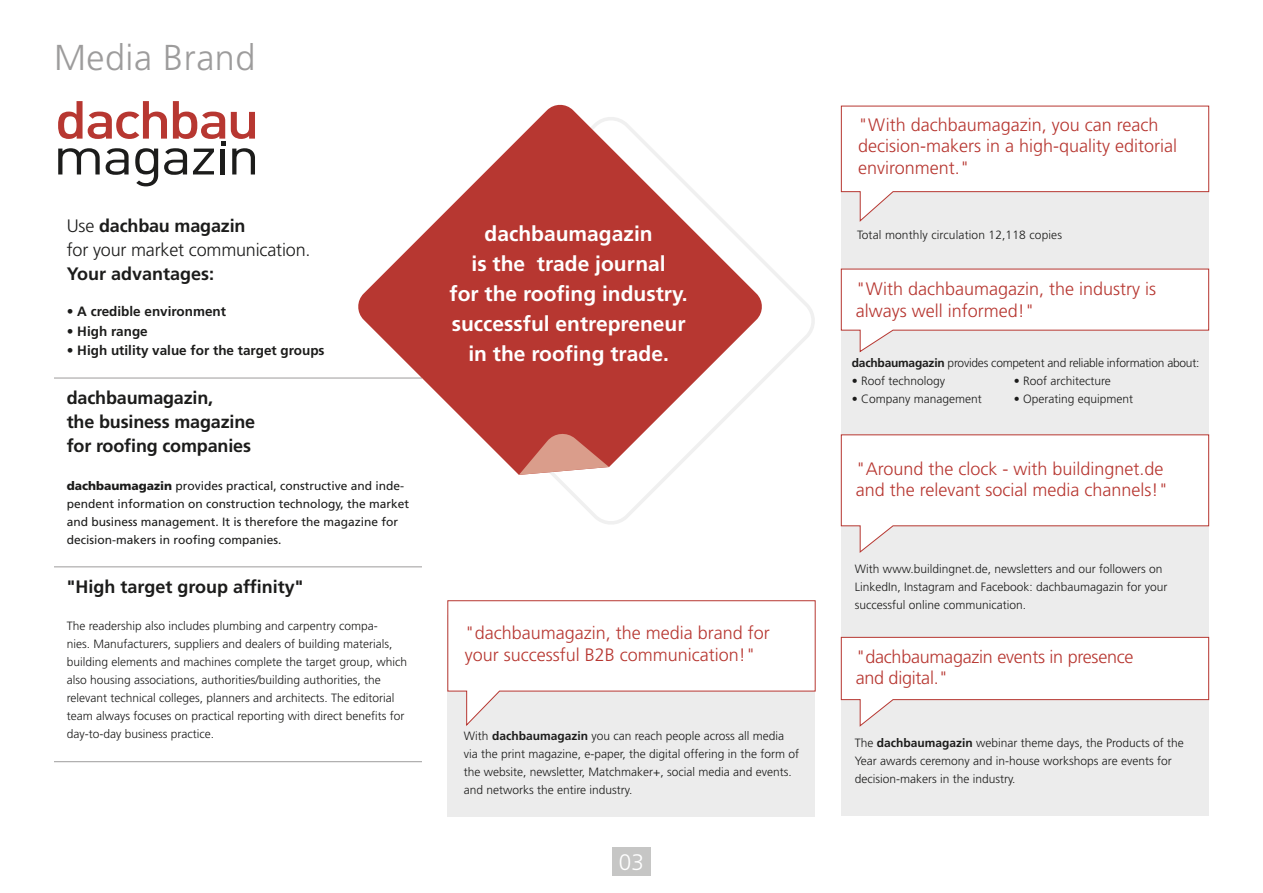
<style>
.page{position:relative;width:1263px;height:893px;background:#fff}
.page>*{position:absolute;margin:0;border:0;box-sizing:border-box;transform-origin:0 0}
.t1{font:300 36px "Frutiger LT Std";letter-spacing:.015em;color:#9d9c9c}
.t2{font:300 22.5px "Frutiger LT Std";color:#fff}
.t3{font:700 21px/30px "Frutiger LT Std";color:#fff;text-align:center}
.t4{font:300 18px/21.6px "Frutiger LT Std";color:#b73731}
.t5{font:700 18px/24px "Frutiger LT Std";letter-spacing:-.01em;color:#1c1c1b}
.t6{font:300 18px/24px "Frutiger LT Std";letter-spacing:-.01em;color:#1c1c1b}
.t7{font:700 13.5px "Frutiger LT Std";color:#1c1c1b}
.t8{font:300 12px/18px "Frutiger LT Std";color:#1c1c1b}
.t9{font:12px/18px "Frutiger LT Std";color:#1c1c1b}
.t10{font:300 12px "Frutiger LT Std";letter-spacing:-.02em;color:#1c1c1b}
.s1{font-weight:700}
.s2{font-weight:900}
</style>
<div class="page">
<svg style="left:552px;top:261px;width:263px;height:263px"></svg>
<hr style="left:54px;top:378px;width:368px;height:1px;background:#9d9c9c">
<hr style="left:54px;top:567px;width:368px;height:1px;background:#9d9c9c">
<hr style="left:54px;top:761px;width:368px;height:1px;background:#9d9c9c">
<div style="left:447px;top:615px;width:368px;height:202px;background:#ececec"></div>
<div style="left:841px;top:108px;width:368px;height:708px;background:#ececec"></div>
<svg style="left:447px;top:600px;width:369px;height:126px"></svg>
<svg style="left:841px;top:105px;width:368px;height:117px"></svg>
<svg style="left:841px;top:268px;width:368px;height:85px"></svg>
<svg style="left:841px;top:434px;width:368px;height:119px"></svg>
<svg style="left:841px;top:637px;width:368px;height:90px"></svg>
<svg style="left:231px;top:112px;width:24px;height:27px"></svg>
<svg style="left:232px;top:148px;width:23px;height:26px"></svg>
<svg style="left:58px;top:101px;width:167px;height:85px"></svg>
<svg style="left:356px;top:104px;width:408px;height:371px;fill:#b73731"></svg>
<svg style="left:519px;top:432px;width:90px;height:43px;background:#cf7c71"></svg>
<div style="left:612px;top:847px;width:39px;height:28px;background:#c6c6c5"></div>
<h1 class="t1" style="left:54px;top:37px;width:203px">Media Brand</h1>
<h3 class="t6" style="left:67px;top:214px;width:245px">Use <span class="s1">dachbau magazin<br></span>for your market communication.</h3>
<h3 class="t5" style="left:67px;top:261px;width:149px">Your advantages:</h3>
<p class="t7" style="left:67px;top:303px;width:161px">• A credible environment</p>
<p class="t7" style="left:67px;top:323px;width:83px">• High range</p>
<p class="t7" style="left:67px;top:342px;width:259px">• High utility value for the target groups</p>
<h3 class="t5" style="left:67px;top:386px;width:190px">dachbaumagazin,<br>the business magazine for roofing companies</h3>
<p class="t9" style="left:67px;top:477px;width:344px"><span class="s2">dachbaumagazin</span> provides practical, constructive and inde&shy;pendent information on construction technology, the market and business management. It is therefore the magazine for decision-makers in roofing companies.</p>
<h3 class="t5" style="left:67px;top:575px;width:238px">"High target group affinity"</h3>
<p class="t8" style="left:67px;top:617px;width:342px">The readership also includes plumbing and carpentry compa-<br>nies. Manufacturers, suppliers and dealers of building materials, building elements and machines complete the target group, which also housing associations, authorities/building authorities, the relevant technical colleges, planners and architects. The editorial team always focuses on practical reporting with direct benefits for day-to-day business practice.</p>
<h3 class="t3" style="left:450px;top:219px;width:240px">dachbaumagazin<br>is the trade journal<br>for the roofing industry. successful entrepreneur in the roofing trade.</h3>
<h3 class="t4" style="left:465px;top:622px;width:307px">"dachbaumagazin, the media brand for your successful B2B communication!"</h3>
<p class="t8" style="left:464px;top:727px;width:337px">With <span class="s1">dachbaumagazin</span> you can reach people across all media via the print magazine, e-paper, the digital offering in the form of the website, newsletter, Matchmaker+, social media and events. and networks the entire industry.</p>
<h2 class="t2" style="left:619px;top:849px;width:27px">03</h2>
<h3 class="t4" style="left:858px;top:114px;width:321px">"With dachbaumagazin, you can reach decision-makers in a high-quality editorial environment."</h3>
<p class="t8" style="left:857px;top:226px;width:207px">Total monthly circulation 12,118 copies</p>
<h3 class="t4" style="left:856px;top:279px;width:302px">"With dachbaumagazin, the industry is always well informed!"</h3>
<p class="t10" style="left:852px;top:356px;width:349px"><span class="s1">dachbaumagazin</span> provides competent and reliable information about:</p>
<p class="t8" style="left:852px;top:372px;width:95px">• Roof technology</p>
<p class="t8" style="left:1014px;top:372px;width:98px">• Roof architecture</p>
<p class="t8" style="left:852px;top:390px;width:132px">• Company management</p>
<p class="t8" style="left:1014px;top:390px;width:121px">• Operating equipment</p>
<h3 class="t4" style="left:856px;top:458px;width:314px">"Around the clock - with buildingnet.de and the relevant social media channels!"</h3>
<p class="t8" style="left:855px;top:560px;width:314px">With www.buildingnet.de, newsletters and our followers on<br>LinkedIn, Instagram and Facebook: dachbaumagazin for your successful online communication.</p>
<h3 class="t4" style="left:856px;top:646px;width:279px">"dachbaumagazin events in presence and digital."</h3>
<p class="t8" style="left:855px;top:734px;width:331px">The <span class="s1">dachbaumagazin</span> webinar theme days, the Products of the<br>Year awards ceremony and in-house workshops are events for decision-makers in the industry.</p>
</div>
